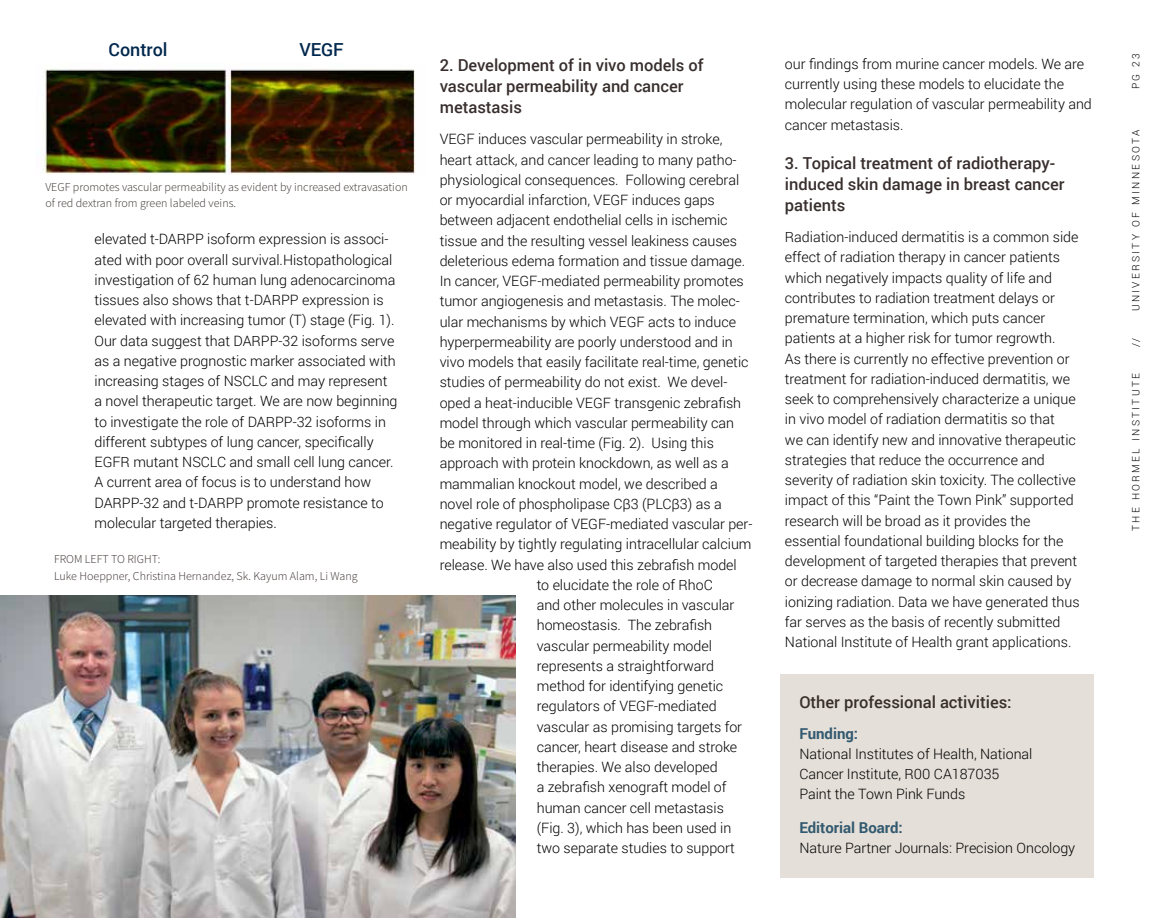
<style>
.page{position:relative;width:1161px;height:918px;background:#fff}
.page>*{position:absolute;margin:0;border:0;box-sizing:border-box;transform-origin:0 0}
.t1{font:500 18px "Roboto";color:#00274d}
.t2{font:500 16.5px/21px "Roboto";color:#382f2d}
.t3{font:700 15px "Roboto";color:#32596f}
.t4{font:300 14.25px/20.2px "Roboto";color:#000}
.t5{font:300 12px/16.5px "Source Sans Pro";color:#382f2d}
.t6{font:300 10.2px "Roboto";letter-spacing:.23em;color:#000}
</style>
<div class="page">
<img style="left:0;top:595px;width:515px;height:323px">
<img style="left:43px;top:69px;width:373px;height:106px">
<div style="left:780px;top:674px;width:314px;height:204px;background:#e4dfd8"></div>
<p class="t1" style="left:109px;top:37px;width:60px">Control</p>
<p class="t1" style="left:299px;top:37px;width:46px">VEGF</p>
<p class="t5" style="left:45px;top:179px;width:364px">VEGF promotes vascular permeability as evident by increased extravasation of red dextran from green labeled veins.</p>
<p class="t4" style="left:94px;top:229px;width:305px">elevated t-DARPP isoform expression is associ&shy;ated with poor overall survival.Histopathological investigation of 62 human lung adenocarcinoma tissues also shows that t-DARPP expression is elevated with increasing tumor (T) stage (Fig. 1).<br>Our data suggest that DARPP-32 isoforms serve as a negative prognostic marker associated with increasing stages of NSCLC and may represent a novel therapeutic target. We are now beginning to investigate the role of DARPP-32 isoforms in different subtypes of lung cancer, specifically EGFR mutant NSCLC and small cell lung cancer.<br>A current area of focus is to understand how DARPP-32 and t-DARPP promote resistance to molecular targeted therapies.</p>
<p class="t5" style="left:54px;top:551px;width:305px">FROM LEFT TO RIGHT:<br>Luke Hoeppner, Christina Hernandez, Sk. Kayum Alam, Li Wang</p>
<p class="t2" style="left:440px;top:54px;width:265px">2. Development of in vivo models of vascular permeability and cancer metastasis</p>
<p class="t4" style="left:440px;top:129px;width:284px">VEGF induces vascular permeability in stroke,</p>
<p class="t4" style="left:440px;top:149px;width:298px">heart attack, and cancer leading to many patho-</p>
<p class="t4" style="left:440px;top:169px;width:301px">physiological consequences. Following cerebral</p>
<p class="t4" style="left:440px;top:189px;width:277px">or myocardial infarction, VEGF induces gaps</p>
<p class="t4" style="left:440px;top:210px;width:289px">between adjacent endothelial cells in ischemic</p>
<p class="t4" style="left:440px;top:230px;width:299px">tissue and the resulting vessel leakiness causes</p>
<p class="t4" style="left:440px;top:250px;width:307px">deleterious edema formation and tissue damage.</p>
<p class="t4" style="left:440px;top:270px;width:306px">In cancer, VEGF-mediated permeability promotes</p>
<p class="t4" style="left:440px;top:291px;width:302px">tumor angiogenesis and metastasis. The molec-</p>
<p class="t4" style="left:440px;top:311px;width:298px">ular mechanisms by which VEGF acts to induce</p>
<p class="t4" style="left:440px;top:331px;width:295px">hyperpermeability are poorly understood and in</p>
<p class="t4" style="left:440px;top:351px;width:310px">vivo models that easily facilitate real-time, genetic</p>
<p class="t4" style="left:440px;top:372px;width:289px">studies of permeability do not exist. We devel-</p>
<p class="t4" style="left:440px;top:392px;width:303px">oped a heat-inducible VEGF transgenic zebrafish</p>
<p class="t4" style="left:440px;top:412px;width:296px">model through which vascular permeability can</p>
<p class="t4" style="left:440px;top:432px;width:276px">be monitored in real-time (Fig. 2). Using this</p>
<p class="t4" style="left:440px;top:453px;width:291px">approach with protein knockdown, as well as a</p>
<p class="t4" style="left:440px;top:473px;width:280px">mammalian knockout model, we described a</p>
<p class="t4" style="left:440px;top:493px;width:283px">novel role of phospholipase Cβ3 (PLCβ3) as a</p>
<p class="t4" style="left:440px;top:513px;width:314px">negative regulator of VEGF-mediated vascular per-</p>
<p class="t4" style="left:440px;top:534px;width:313px">meability by tightly regulating intracellular calcium</p>
<p class="t4" style="left:440px;top:554px;width:299px">release. We have also used this zebrafish model</p>
<p class="t4" style="left:537px;top:574px;width:178px">to elucidate the role of RhoC</p>
<p class="t4" style="left:537px;top:594px;width:199px">and other molecules in vascular</p>
<p class="t4" style="left:537px;top:615px;width:177px">homeostasis. The zebrafish</p>
<p class="t4" style="left:537px;top:635px;width:177px">vascular permeability model</p>
<p class="t4" style="left:537px;top:655px;width:179px">represents a straightforward</p>
<p class="t4" style="left:537px;top:675px;width:188px">method for identifying genetic</p>
<p class="t4" style="left:537px;top:696px;width:182px">regulators of VEGF-mediated</p>
<p class="t4" style="left:537px;top:716px;width:207px">vascular as promising targets for</p>
<p class="t4" style="left:537px;top:736px;width:202px">cancer, heart disease and stroke</p>
<p class="t4" style="left:537px;top:756px;width:183px">therapies. We also developed</p>
<p class="t4" style="left:537px;top:777px;width:191px">a zebrafish xenograft model of</p>
<p class="t4" style="left:537px;top:797px;width:189px">human cancer cell metastasis</p>
<p class="t4" style="left:537px;top:817px;width:196px">(Fig. 3), which has been used in</p>
<p class="t4" style="left:537px;top:837px;width:200px">two separate studies to support</p>
<p class="t4" style="left:785px;top:53px;width:308px">our findings from murine cancer models. We are currently using these models to elucidate the molecular regulation of vascular permeability and cancer metastasis.</p>
<p class="t2" style="left:785px;top:152px;width:281px">3. Topical treatment of radiotherapy&shy;induced skin damage in breast cancer patients</p>
<p class="t4" style="left:785px;top:226px;width:296px">Radiation-induced dermatitis is a common side effect of radiation therapy in cancer patients which negatively impacts quality of life and contributes to radiation treatment delays or premature termination, which puts cancer patients at a higher risk for tumor regrowth.<br>As there is currently no effective prevention or treatment for radiation-induced dermatitis, we seek to comprehensively characterize a unique in vivo model of radiation dermatitis so that<br>we can identify new and innovative therapeutic strategies that reduce the occurrence and severity of radiation skin toxicity. The collective impact of this “Paint the Town Pink” supported research will be broad as it provides the essential foundational building blocks for the development of targeted therapies that prevent or decrease damage to normal skin caused by ionizing radiation. Data we have generated thus far serves as the basis of recently submitted National Institute of Health grant applications.</p>
<p class="t2" style="left:799px;top:691px;width:214px">Other professional activities:</p>
<p class="t3" style="left:799px;top:723px;width:60px">Funding:</p>
<p class="t4" style="left:799px;top:743px;width:235px">National Institutes of Health, National<br>Cancer Institute, R00 CA187035<br>Paint the Town Pink Funds</p>
<p class="t3" style="left:799px;top:817px;width:105px">Editorial Board:</p>
<p class="t4" style="left:799px;top:838px;width:277px">Nature Partner Journals: Precision Oncology</p>
<p class="t6" style="left:1129px;top:89px;width:38px;rotate:-90deg">PG 23</p>
<p class="t6" style="left:1129px;top:311px;width:183px;rotate:-90deg">UNIVERSITY OF MINNESOTA</p>
<p class="t6" style="left:1129px;top:347px;width:11px;rotate:-90deg">//</p>
<p class="t6" style="left:1129px;top:531px;width:159px;rotate:-90deg">THE HORMEL INSTITUTE</p>
</div>
